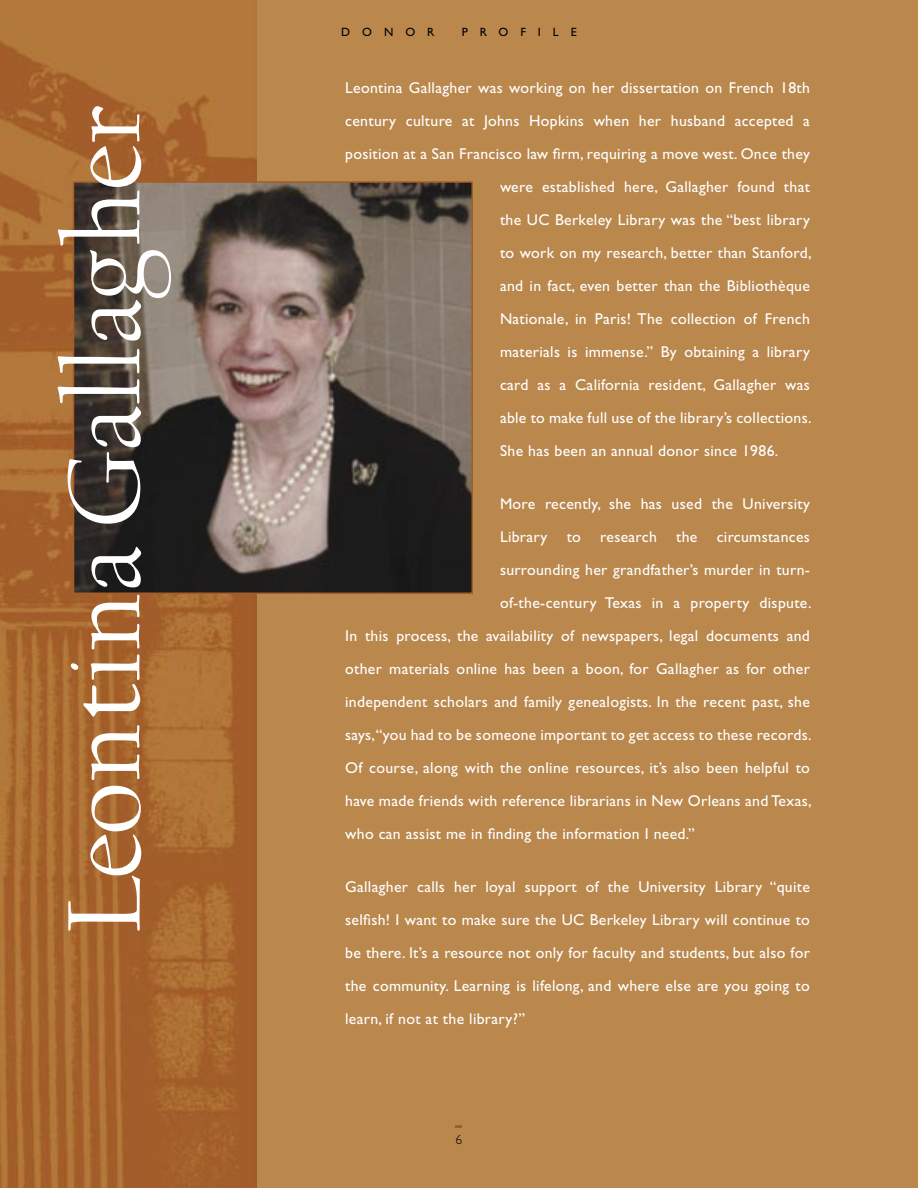
<style>
.page{position:relative;width:918px;height:1188px;background:#ba874d}
.page>*{position:absolute;margin:0;border:0;box-sizing:border-box;transform-origin:0 0}
.t1{font:117px "University OS";letter-spacing:-.01em;color:#fff}
.t2{font:15.75px/33px "Gill Sans";letter-spacing:.02em;color:#fff;text-align:justify}
.t3{font:300 13.5px "Gill Sans";color:#000}
.t4{font:12px "Gill Sans";letter-spacing:1em;color:#000}
</style>
<div class="page">
<img style="left:0;top:0;width:256px;height:1188px">
<svg style="left:456px;top:1125px;width:6px;height:3px"></svg>
<svg style="left:73px;top:181px;width:400px;height:413px;background:#61554e"></svg>
<h1 class="t1" style="left:47px;top:934px;width:830px;rotate:-90deg">Leontina Gallagher</h1>
<p class="t4" style="left:341px;top:25px;width:95px">DONOR</p>
<p class="t4" style="left:462px;top:25px;width:117px">PROFILE</p>
<p class="t2" style="left:345px;top:71px;width:466px">Leontina Gallagher was working on her dissertation on French 18th</p>
<p class="t2" style="left:345px;top:104px;width:466px">century culture at Johns Hopkins when her husband accepted a</p>
<p class="t2" style="left:345px;top:137px;width:466px">position at a San Francisco law firm, requiring a move west. Once they</p>
<p class="t2" style="left:500px;top:170px;width:311px">were established here, Gallagher found that</p>
<p class="t2" style="left:500px;top:203px;width:311px">the UC Berkeley Library was the “best library</p>
<p class="t2" style="left:500px;top:236px;width:313px">to work on my research, better than Stanford,</p>
<p class="t2" style="left:500px;top:269px;width:311px">and in fact, even better than the Bibliothèque</p>
<p class="t2" style="left:500px;top:302px;width:311px">Nationale, in Paris! The collection of French</p>
<p class="t2" style="left:500px;top:335px;width:311px">materials is immense.” By obtaining a library</p>
<p class="t2" style="left:500px;top:368px;width:312px">card as a California resident, Gallagher was</p>
<p class="t2" style="left:500px;top:401px;width:313px">able to make full use of the library’s collections.</p>
<p class="t2" style="left:500px;top:434px;width:280px">She has been an annual donor since 1986.</p>
<p class="t2" style="left:500px;top:487px;width:311px">More recently, she has used the University</p>
<p class="t2" style="left:500px;top:520px;width:312px">Library to research the circumstances</p>
<p class="t2" style="left:500px;top:553px;width:311px">surrounding her grandfather’s murder in turn-</p>
<p class="t2" style="left:500px;top:586px;width:313px">of-the-century Texas in a property dispute.</p>
<p class="t2" style="left:345px;top:619px;width:466px">In this process, the availability of newspapers, legal documents and</p>
<p class="t2" style="left:345px;top:652px;width:466px">other materials online has been a boon, for Gallagher as for other</p>
<p class="t2" style="left:345px;top:685px;width:466px">independent scholars and family genealogists. In the recent past, she</p>
<p class="t2" style="left:345px;top:718px;width:468px">says,“you had to be someone important to get access to these records.</p>
<p class="t2" style="left:345px;top:751px;width:466px">Of course, along with the online resources, it’s also been helpful to</p>
<p class="t2" style="left:345px;top:784px;width:468px">have made friends with reference librarians in New Orleans and Texas,</p>
<p class="t2" style="left:345px;top:817px;width:351px">who can assist me in finding the information I need.”</p>
<p class="t2" style="left:345px;top:871px;width:466px">Gallagher calls her loyal support of the University Library “quite selfish! I want to make sure the UC Berkeley Library will continue to be there. It’s a resource not only for faculty and students, but also for the community. Learning is lifelong, and where else are you going to learn, if not at the library?”</p>
<p class="t3" style="left:456px;top:1132px;width:8px">6</p>
</div>
